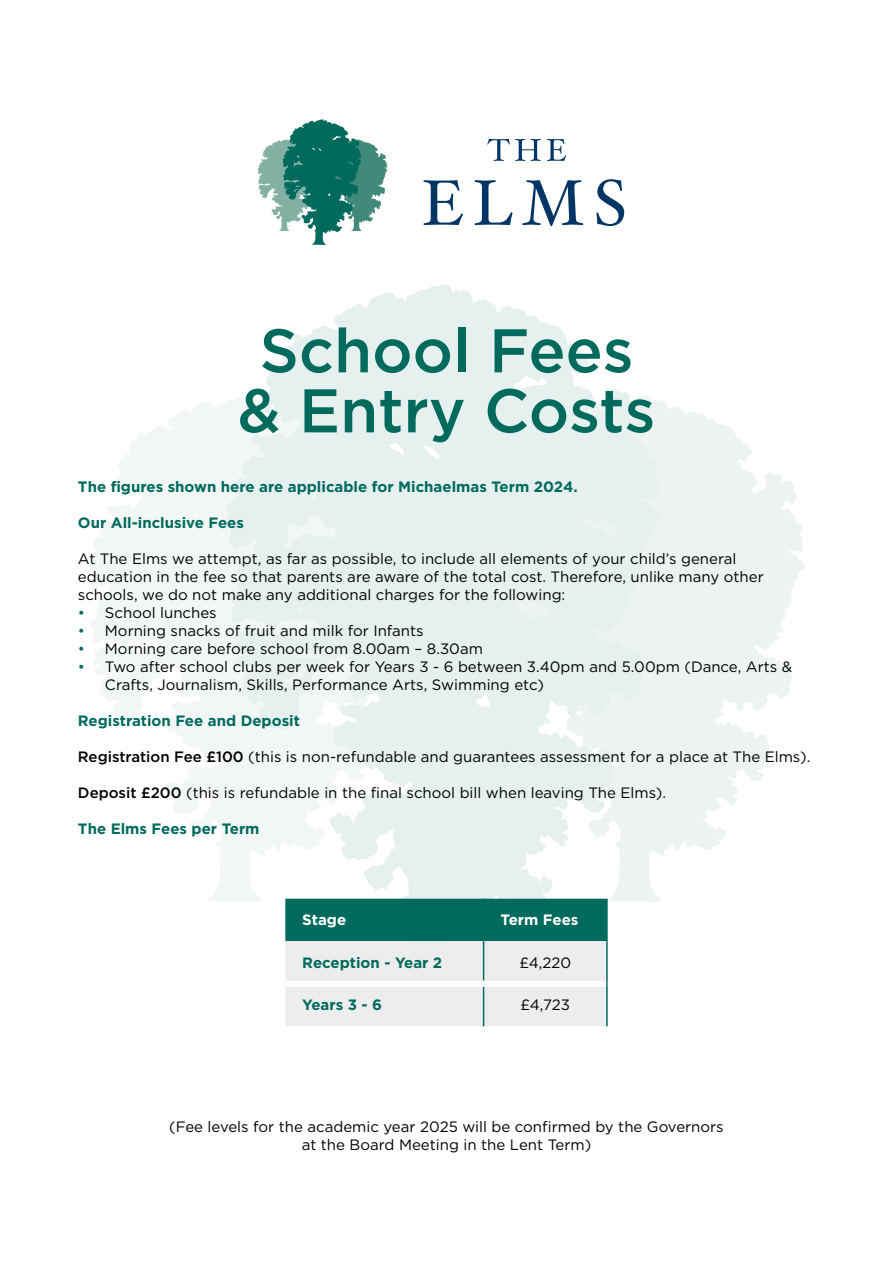
<style>
.page{position:relative;width:893px;height:1263px;background:#fff}
.page>*{position:absolute;margin:0;border:0;box-sizing:border-box;transform-origin:0 0}
.t1{font:500 61.5px/60px "Gotham";color:#006a5d;text-align:center}
.t2{font:15px/18px "Gotham";color:#000}
.t3{font:700 15px "Gotham";color:#006a5d}
.t4{font:700 15px "Gotham";color:#fff}
.s1{color:#006a5d}
.s2{font-weight:500}
</style>
<div class="page">
<svg style="left:661px;top:400px;width:144px;height:457px;fill:#ecf3f1"></svg>
<svg style="left:89px;top:402px;width:135px;height:499px;fill:#f2f7f5"></svg>
<svg style="left:224px;top:284px;width:437px;height:618px;fill:#e6f0ef"></svg>
<svg style="left:258px;top:119px;width:129px;height:126px"></svg>
<svg style="left:424px;top:180px;width:39px;height:45px"></svg>
<svg style="left:475px;top:180px;width:37px;height:45px"></svg>
<svg style="left:522px;top:180px;width:61px;height:46px"></svg>
<svg style="left:596px;top:179px;width:28px;height:47px"></svg>
<svg style="left:487px;top:139px;width:54px;height:22px"></svg>
<svg style="left:547px;top:139px;width:19px;height:22px"></svg>
<svg style="left:285px;top:899px;width:321px;height:127px;background:#9abfba"></svg>
<hr style="left:483px;top:899px;width:1px;height:42px;background:#006a5d">
<hr style="left:606px;top:899px;width:2px;height:42px;background:#006a5d">
<hr style="left:483px;top:941px;width:1px;height:40px;background:#006a5d">
<hr style="left:606px;top:941px;width:2px;height:43px;background:#006a5d">
<hr style="left:483px;top:987px;width:1px;height:39px;background:#006a5d">
<hr style="left:606px;top:984px;width:2px;height:42px;background:#006a5d">
<div style="left:285px;top:981px;width:199px;height:6px;background:#fff"></div>
<div style="left:484px;top:981px;width:122px;height:6px;background:#fff"></div>
<h1 class="t1" style="left:238px;top:319px;width:419px">School Fees &amp; Entry Costs</h1>
<p class="t3" style="left:78px;top:478px;width:501px">The figures shown here are applicable for Michaelmas Term 2024.</p>
<p class="t3" style="left:78px;top:514px;width:168px">Our All-inclusive Fees</p>
<p class="t2" style="left:78px;top:550px;width:687px">At The Elms we attempt, as far as possible, to include all elements of your child’s general education in the fee so that parents are aware of the total cost. Therefore, unlike many other schools, we do not make any additional charges for the following:</p>
<p class="t2" style="left:78px;top:604px;width:140px"><span class="s1">•</span> School lunches</p>
<p class="t2" style="left:78px;top:622px;width:347px"><span class="s1">•</span> Morning snacks of fruit and milk for Infants</p>
<p class="t2" style="left:78px;top:640px;width:406px"><span class="s1">•</span> Morning care before school from 8.00am – 8.30am</p>
<p class="t2" style="left:105px;top:658px;width:689px;text-indent:-27px"><span class="s1">•</span> Two after school clubs per week for Years 3 - 6 between 3.40pm and 5.00pm (Dance, Arts &amp;<br>Crafts, Journalism, Skills, Performance Arts, Swimming etc)</p>
<p class="t3" style="left:78px;top:712px;width:224px">Registration Fee and Deposit</p>
<p class="t2" style="left:78px;top:748px;width:734px"><span class="s2">Registration Fee £100</span> (this is non-refundable and guarantees assessment for a place at The Elms).</p>
<p class="t2" style="left:78px;top:784px;width:590px"><span class="s2">Deposit £200</span> (this is refundable in the final school bill when leaving The Elms).</p>
<p class="t3" style="left:78px;top:820px;width:183px">The Elms Fees per Term</p>
<p class="t4" style="left:302px;top:911px;width:45px">Stage</p>
<p class="t4" style="left:501px;top:911px;width:79px">Term Fees</p>
<p class="t3" style="left:302px;top:954px;width:142px">Reception - Year 2</p>
<p class="t2" style="left:519px;top:953px;width:53px">£4,220</p>
<p class="t3" style="left:302px;top:996px;width:81px">Years 3 - 6</p>
<p class="t2" style="left:520px;top:996px;width:51px">£4,723</p>
<p class="t2" style="left:169px;top:1117px;width:556px;text-align:center">(Fee levels for the academic year 2025 will be confirmed by the Governors at the Board Meeting in the Lent Term)</p>
</div>
